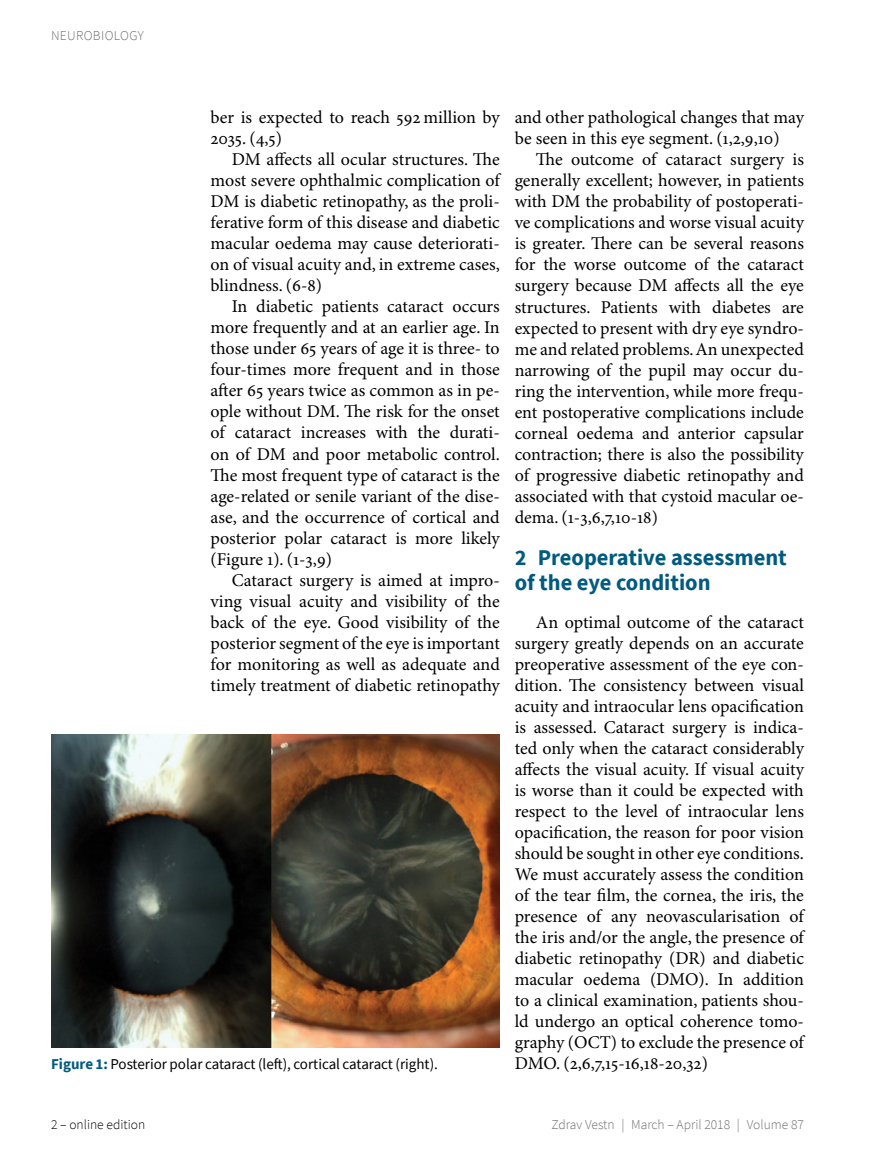
<style>
.page{position:relative;width:872px;height:1166px;background:#fff}
.page>*{position:absolute;margin:0;border:0;box-sizing:border-box;transform-origin:0 0}
.t1{font:700 22.5px/25.5px "Source Sans Pro";color:#005b7f}
.t2{font:18px/21px "Minion Pro";color:#000;text-align:justify}
.t3{font:15px "Source Sans Pro";color:#000}
.t4{font:300 13.5px "Source Sans Pro";color:#6d6e71}
.t5{font:300 13.5px "Source Sans Pro";color:#000}
.s1{font-weight:700;color:#005b7f}
</style>
<div class="page">
<img style="left:51px;top:734px;width:449px;height:313px">
<p class="t4" style="left:51px;top:27px;width:58px">Neu robiolo</p>
<p class="t4" style="left:129px;top:27px;width:16px">gy</p>
<p class="t2" style="left:210px;top:108px;width:291px">ber is expected to reach 592 million by<br>2035. (4,5)</p>
<p class="t2" style="left:210px;top:150px;width:291px;text-indent:21px">DM affects all ocular structures. The most severe ophthalmic complication of DM is diabetic retinopathy, as the proli&shy;ferative form of this disease and diabetic macular oedema may cause deteriorati&shy;on of visual acuity and, in extreme cases, blindness. (6‑8)</p>
<p class="t2" style="left:210px;top:297px;width:291px;text-indent:21px">In diabetic patients cataract occurs more frequently and at an earlier age. In those under 65 years of age it is three- to four-times more frequent and in those after 65 years twice as common as in pe&shy;ople without DM. The risk for the onset of cataract increases with the durati&shy;on of DM and poor metabolic control.<br>The most frequent type of cataract is the age-related or senile variant of the dise&shy;ase, and the occurrence of cortical and posterior polar cataract is more likely (Figure 1). (1‑3,9)</p>
<p class="t2" style="left:210px;top:570px;width:291px;text-indent:21px">Cataract surgery is aimed at impro&shy;ving visual acuity and visibility of the back of the eye. Good visibility of the posterior segment of the eye is important for monitoring as well as adequate and timely treatment of diabetic retinopathy</p>
<p class="t2" style="left:514px;top:108px;width:291px">and other pathological changes that may be seen in this eye segment. (1,2,9,10)</p>
<p class="t2" style="left:514px;top:150px;width:291px;text-indent:21px">The outcome of cataract surgery is generally excellent; however, in patients with DM the probability of postoperati&shy;ve complications and worse visual acuity is greater. There can be several reasons for the worse outcome of the cataract surgery because DM affects all the eye structures. Patients with diabetes are expected to present with dry eye syndro&shy;me and related problems. An unexpected narrowing of the pupil may occur du&shy;ring the intervention, while more frequ&shy;ent postoperative complications include corneal oedema and anterior capsular contraction; there is also the possibility of progressive diabetic retinopathy and associated with that cystoid macular oe&shy;dema. (1‑3,6,7,10‑18)</p>
<p class="t1" style="left:514px;top:543px;width:274px">2 Preoperative assessment of the eye condition</p>
<p class="t2" style="left:514px;top:612px;width:291px;text-indent:21px">An optimal outcome of the cataract surgery greatly depends on an accurate preoperative assessment of the eye con&shy;dition. The consistency between visual acuity and intraocular lens opacification is assessed. Cataract surgery is indica&shy;ted only when the cataract considerably affects the visual acuity. If visual acuity is worse than it could be expected with respect to the level of intraocular lens opacification, the reason for poor vision should be sought in other eye conditions.<br>We must accurately assess the condition of the tear film, the cornea, the iris, the presence of any neovascularisation of the iris and/or the angle, the presence of diabetic retinopathy (DR) and diabetic macular oedema (DMO). In addition to a clinical examination, patients shou&shy;ld undergo an optical coherence tomo&shy;graphy (OCT) to exclude the presence of</p>
<p class="t3" style="left:51px;top:1054px;width:388px"><span class="s1">Figure 1:</span> Posterior polar cataract (left), cortical cataract (right).</p>
<p class="t2" style="left:514px;top:1053px;width:195px">DMO. (2,6,7,15‑16,18‑20,32)</p>
<p class="t5" style="left:51px;top:1116px;width:96px">2 – online edition</p>
<p class="t4" style="left:551px;top:1116px;width:254px">Zdrav Vestn | March – April 2018 | Volume 87</p>
</div>
